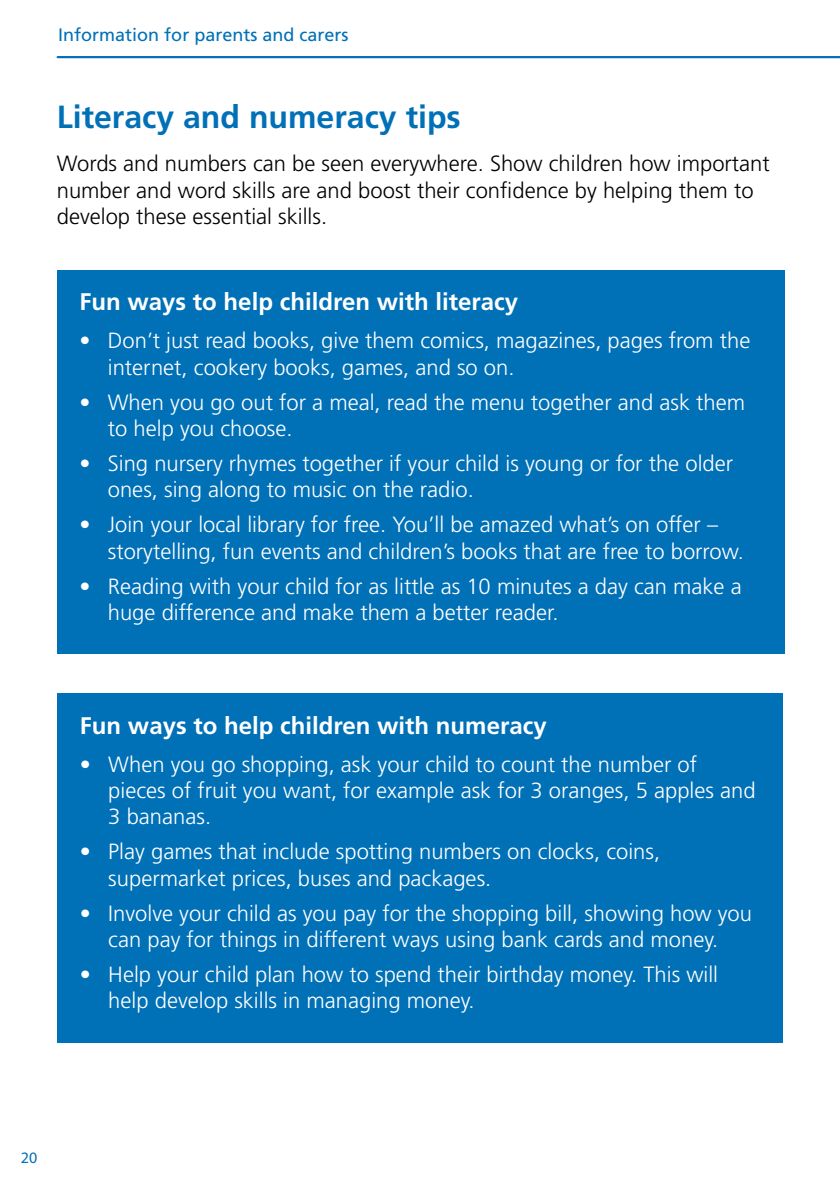
<style>
.page{position:relative;width:840px;height:1191px;background:#fff}
.page>*{position:absolute;margin:0;border:0;box-sizing:border-box;transform-origin:0 0}
.H2_Blue_16pt{font:700 32px "Frutiger LT Std";color:#0070b7}
.H3_White_12pt{font:700 24px "Frutiger LT Std";color:#fff}
.t1{font:300 22px/26.4px "Frutiger LT Std";color:#fff}
.Body_Text{font:300 22px/26.4px "Frutiger LT Std";color:#000}
.Header_Left{font:18px "Frutiger LT Std";color:#0070b7}
.t2{font:16px "Myriad Pro";color:#0070b7}
</style>
<div class="page">
<hr style="left:57px;top:56px;width:782px;height:2px;background:#0070b7">
<div style="left:57px;top:270px;width:727px;height:383px;background:#0070b7"></div>
<div style="left:57px;top:693px;width:724px;height:349px;background:#0070b7"></div>
<p class="Header_Left" style="left:58px;top:24px;width:292px">Information for parents and carers</p>
<h2 class="H2_Blue_16pt" style="left:57px;top:98px;width:405px">Literacy and numeracy tips</h2>
<p class="Body_Text" style="left:57px;top:151px;width:714px">Words and numbers can be seen everywhere. Show children how important number and word skills are and boost their confidence by helping them to develop these essential skills.</p>
<h3 class="H3_White_12pt" style="left:79px;top:288px;width:440px">Fun ways to help children with literacy</h3>
<p class="t1" style="left:108px;top:328px;width:643px;text-indent:-28px">• Don’t just read books, give them comics, magazines, pages from the internet, cookery books, games, and so on.</p>
<p class="t1" style="left:108px;top:389px;width:638px;text-indent:-28px">• When you go out for a meal, read the menu together and ask them to help you choose.</p>
<p class="t1" style="left:108px;top:450px;width:626px;text-indent:-28px">• Sing nursery rhymes together if your child is young or for the older ones, sing along to music on the radio.</p>
<p class="t1" style="left:108px;top:512px;width:637px;text-indent:-28px">• Join your local library for free. You’ll be amazed what’s on offer – storytelling, fun events and children’s books that are free to borrow.</p>
<p class="t1" style="left:108px;top:573px;width:635px;text-indent:-28px">• Reading with your child for as little as 10 minutes a day can make a huge difference and make them a better reader.</p>
<h3 class="H3_White_12pt" style="left:80px;top:711px;width:468px">Fun ways to help children with numeracy</h3>
<p class="t1" style="left:108px;top:751px;width:648px;text-indent:-28px">• When you go shopping, ask your child to count the number of pieces of fruit you want, for example ask for 3 oranges, 5 apples and<br>3 bananas.</p>
<p class="t1" style="left:108px;top:839px;width:553px;text-indent:-28px">• Play games that include spotting numbers on clocks, coins, supermarket prices, buses and packages.</p>
<p class="t1" style="left:80px;top:900px;width:673px;text-align:center">• Involve your child as you pay for the shopping bill, showing how you can pay for things in different ways using bank cards and money.</p>
<p class="t1" style="left:108px;top:961px;width:611px;text-indent:-28px">• Help your child plan how to spend their birthday money. This will help develop skills in managing money.</p>
<p class="t2" style="left:21px;top:1148px;width:18px">20</p>
</div>
